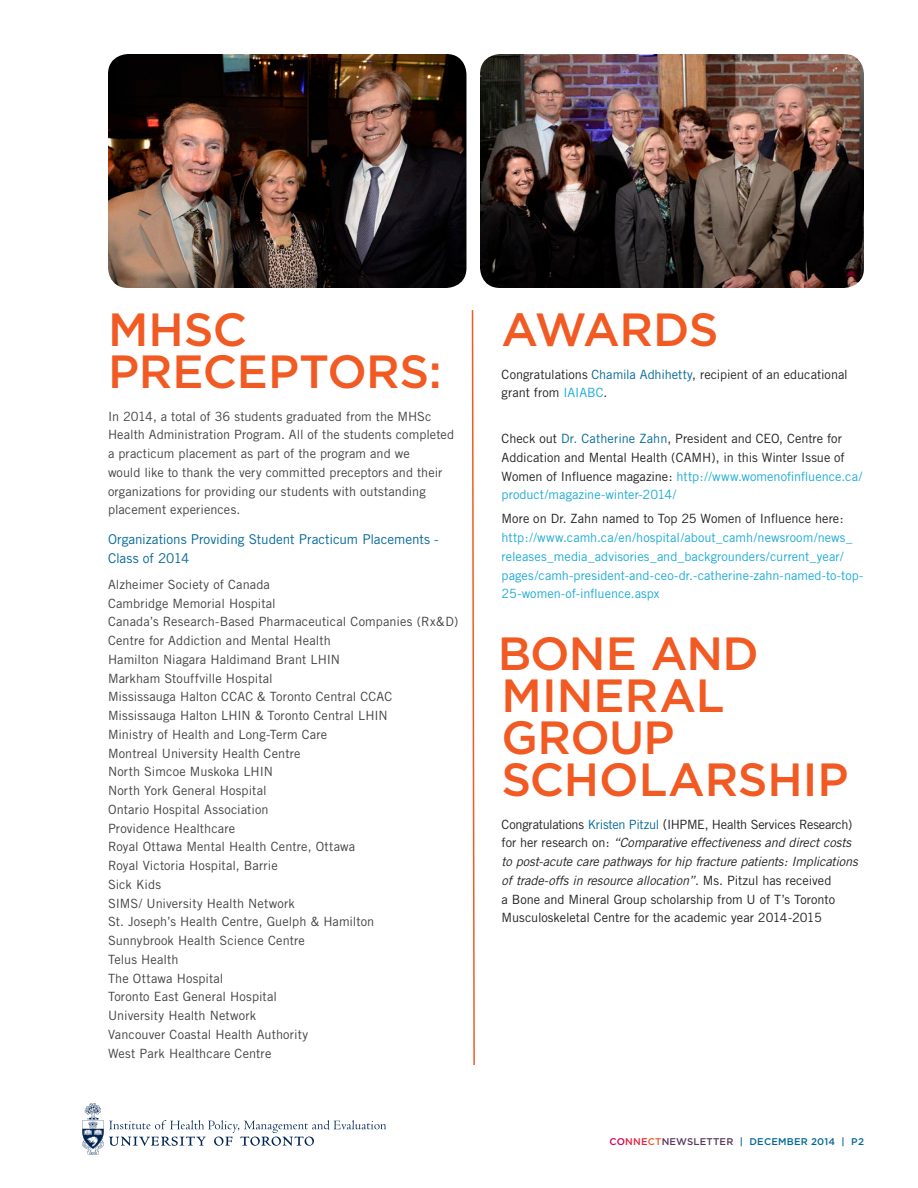
<style>
.page{position:relative;width:918px;height:1188px;background:#fff}
.page>*{position:absolute;margin:0;border:0;box-sizing:border-box;transform-origin:0 0}
.Body_Copy{font:500 46.5px/42px "Gotham";letter-spacing:-.01em;color:#f15a22}
.List{font:13.5px/18.8px "Trade Gothic";letter-spacing:-.005em;color:#036897}
.Body_Copy-2{font:12.75px/18.8px "Trade Gothic";letter-spacing:.005em;color:#414141}
.Body_Copy-3{font:12.75px/18.8px "Trade Gothic";letter-spacing:-.005em;color:#231f20}
.Body_Copy-4{font:12.75px/18.8px "Trade Gothic";color:#1baad5}
.t1{font:500 9.75px "Gotham";letter-spacing:.02em;color:#036897}
.s1{color:#036897}
.s2{color:#1baad5}
.s3{color:#231f20}
.s4{font-size:13.5px}
.s5{font-style:italic}
.s6{color:#d10057}
.s7{color:#e32442}
.s8{color:#f15a22}
.s9{color:#59385c}
</style>
<div class="page">
<svg style="left:82px;top:1103px;width:304px;height:52px"></svg>
<svg style="left:471px;top:310px;width:4px;height:755px"></svg>
<img style="left:480px;top:54px;width:384px;height:234px">
<img style="left:108px;top:54px;width:358px;height:234px">
<h4 class="Body_Copy" style="left:108px;top:308px;width:335px">MHSC<br>PRECEPTORS:</h4>
<p class="Body_Copy-2" style="left:108px;top:407px;width:348px">In 2014, a total of 36 students graduated from the MHSc Health Administration Program. All of the students completed a practicum placement as part of the program and we<br>would like to thank the very committed preceptors and their organizations for providing our students with outstanding placement experiences.</p>
<p class="List" style="left:108px;top:530px;width:332px">Organizations Providing Student Practicum Placements -<br>Class of 2014</p>
<p class="Body_Copy-2" style="left:108px;top:575px;width:163px">Alzheimer Society of Canada</p>
<p class="Body_Copy-2" style="left:108px;top:594px;width:169px">Cambridge Memorial Hospital</p>
<p class="Body_Copy-2" style="left:108px;top:612px;width:352px">Canada’s Research-Based Pharmaceutical Companies (Rx&amp;D)</p>
<p class="Body_Copy-2" style="left:108px;top:631px;width:224px">Centre for Addiction and Mental Health</p>
<p class="Body_Copy-2" style="left:108px;top:650px;width:234px">Hamilton Niagara Haldimand Brant LHIN</p>
<p class="Body_Copy-2" style="left:108px;top:669px;width:166px">Markham Stouffville Hospital</p>
<p class="Body_Copy-2" style="left:108px;top:687px;width:286px">Mississauga Halton CCAC &amp; Toronto Central CCAC</p>
<p class="Body_Copy-2" style="left:108px;top:706px;width:281px">Mississauga Halton LHIN &amp; Toronto Central LHIN</p>
<p class="Body_Copy-2" style="left:108px;top:725px;width:221px">Ministry of Health and Long-Term Care</p>
<p class="Body_Copy-2" style="left:108px;top:744px;width:194px">Montreal University Health Centre</p>
<p class="Body_Copy-2" style="left:108px;top:762px;width:166px">North Simcoe Muskoka LHIN</p>
<p class="Body_Copy-2" style="left:108px;top:781px;width:160px">North York General Hospital</p>
<p class="Body_Copy-2" style="left:108px;top:800px;width:162px">Ontario Hospital Association</p>
<p class="Body_Copy-2" style="left:108px;top:819px;width:129px">Providence Healthcare</p>
<p class="Body_Copy-2" style="left:108px;top:837px;width:249px">Royal Ottawa Mental Health Centre, Ottawa</p>
<p class="Body_Copy-2" style="left:108px;top:856px;width:171px">Royal Victoria Hospital, Barrie</p>
<p class="Body_Copy-2" style="left:108px;top:875px;width:55px">Sick Kids</p>
<p class="Body_Copy-2" style="left:108px;top:894px;width:188px">SIMS/ University Health Network</p>
<p class="Body_Copy-2" style="left:108px;top:912px;width:268px">St. Joseph’s Health Centre, Guelph &amp; Hamilton</p>
<p class="Body_Copy-2" style="left:108px;top:931px;width:199px">Sunnybrook Health Science Centre</p>
<p class="Body_Copy-2" style="left:108px;top:950px;width:72px">Telus Health</p>
<p class="Body_Copy-2" style="left:108px;top:969px;width:117px">The Ottawa Hospital</p>
<p class="Body_Copy-2" style="left:108px;top:987px;width:171px">Toronto East General Hospital</p>
<p class="Body_Copy-2" style="left:108px;top:1006px;width:150px">University Health Network</p>
<p class="Body_Copy-2" style="left:108px;top:1025px;width:202px">Vancouver Coastal Health Authority</p>
<p class="Body_Copy-2" style="left:108px;top:1044px;width:165px">West Park Healthcare Centre</p>
<p class="Body_Copy" style="left:502px;top:308px;width:219px">AWARDS</p>
<p class="Body_Copy-3" style="left:502px;top:365px;width:348px">Congratulations <span class="s1">Chamila Adhihetty</span>, recipient of an educational grant from <span class="s2">IAIABC</span>.</p>
<p class="Body_Copy-3" style="left:502px;top:429px;width:362px">Check out <span class="s1">Dr. Catherine Zahn</span>, President and CEO, Centre for Addication and Mental Health (CAMH), in this Winter Issue of Women of Influence magazine: <span class="s2">http://www.womenofinfluence.ca/ product/magazine-winter-2014/</span></p>
<p class="Body_Copy-4" style="left:502px;top:509px;width:363px"><span class="s3">More on Dr. Zahn named to Top 25 Women of Influence here: </span>http://www.camh.ca/en/hospital/about_camh/newsroom/news_ releases_media_advisories_and_backgrounders/current_year/ pages/camh-president-and-ceo-dr.-catherine-zahn-named-to-top-25-women-of-influence.aspx</p>
<p class="Body_Copy" style="left:498px;top:632px;width:262px">BONE AND</p>
<p class="Body_Copy" style="left:502px;top:674px;width:349px">MINERAL<br>GROUP<br>SCHOLARSHIP</p>
<p class="Body_Copy-3" style="left:502px;top:815px;width:358px">Congratulations <span class="s1">Kristen Pitzul</span> <span class="s4">(</span>IHPME, Health Services Research) for her research on: <span class="s5">“Comparative effectiveness and direct costs to post-acute care pathways for hip fracture patients: Implications of trade-offs in resource allocation”</span>. Ms. Pitzul has received<br>a Bone and Mineral Group scholarship from U of T’s Toronto Musculoskeletal Centre for the academic year 2014-2015</p>
<p class="t1" style="left:610px;top:1136px;width:256px"><span class="s6">CO</span><span class="s7">NNE</span><span class="s8">CT</span><span class="s9">NEWSLETTER</span> | DECEMBER 2014 | P2</p>
</div>
